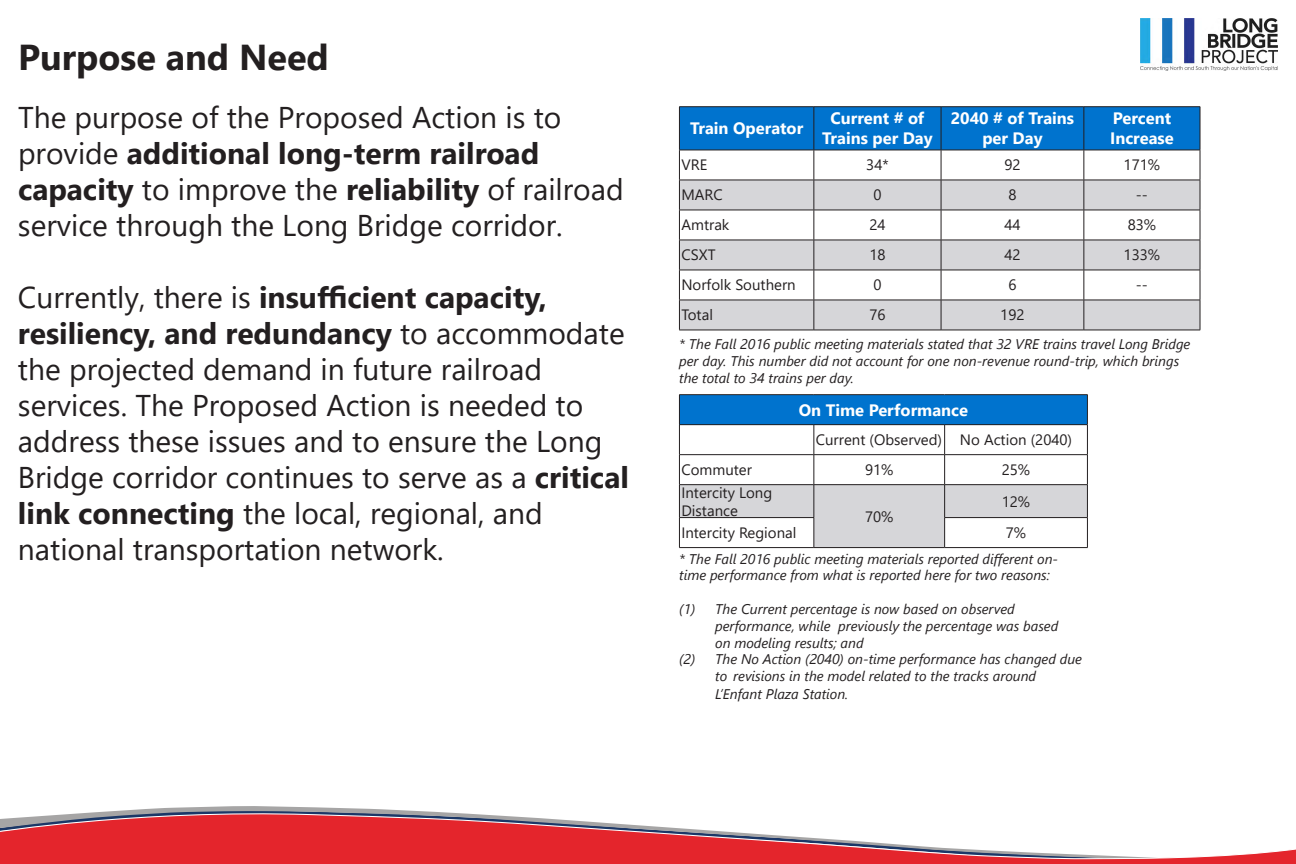
<style>
.page{position:relative;width:1296px;height:864px;background:#fff}
.page>*{position:absolute;margin:0;border:0;box-sizing:border-box;transform-origin:0 0}
.t1{font:700 36px "Segoe UI";color:#231f20}
.t2{font:30px/36px "Segoe UI";color:#231f20}
.t3{font:700 16.5px/19.8px "Segoe UI";color:#fff;text-align:center}
.t4{font:15px/18px "Segoe UI";color:#231f20}
.t5{font:italic 14px/16.8px "Segoe UI";color:#231f20}
.s1{font-weight:700}
</style>
<div class="page">
<img style="left:1140px;top:18px;width:138px;height:52px">
<svg style="left:0;top:849px;width:1296px;height:15px;background:#e63c42"></svg>
<svg style="left:0;top:806px;width:1159px;height:52px"></svg>
<div style="left:680px;top:107px;width:520px;height:43px;background:#0073ce"></div>
<svg style="left:680px;top:181px;width:520px;height:149px;fill:#d6d6d9"></svg>
<hr style="left:679px;top:106px;width:135px;height:1px;background:#231f20">
<hr style="left:679px;top:107px;width:1px;height:43px;background:#231f20">
<hr style="left:814px;top:106px;width:127px;height:1px;background:#231f20">
<hr style="left:814px;top:107px;width:1px;height:43px;background:#231f20">
<hr style="left:941px;top:106px;width:143px;height:1px;background:#231f20">
<hr style="left:941px;top:107px;width:1px;height:43px;background:#231f20">
<hr style="left:1084px;top:106px;width:116px;height:1px;background:#231f20">
<hr style="left:1084px;top:107px;width:1px;height:43px;background:#231f20">
<hr style="left:1200px;top:107px;width:1px;height:43px;background:#231f20">
<hr style="left:679px;top:150px;width:135px;height:1px;background:#231f20">
<hr style="left:679px;top:150px;width:1px;height:30px;background:#231f20">
<hr style="left:814px;top:150px;width:127px;height:1px;background:#231f20">
<hr style="left:814px;top:150px;width:1px;height:30px;background:#231f20">
<hr style="left:941px;top:150px;width:143px;height:1px;background:#231f20">
<hr style="left:941px;top:150px;width:1px;height:30px;background:#231f20">
<hr style="left:1084px;top:150px;width:116px;height:1px;background:#231f20">
<hr style="left:1084px;top:150px;width:1px;height:30px;background:#231f20">
<hr style="left:1200px;top:150px;width:1px;height:30px;background:#231f20">
<hr style="left:679px;top:180px;width:135px;height:1px;background:#231f20">
<hr style="left:679px;top:180px;width:1px;height:30px;background:#231f20">
<hr style="left:814px;top:180px;width:127px;height:1px;background:#231f20">
<hr style="left:814px;top:180px;width:1px;height:30px;background:#231f20">
<hr style="left:941px;top:180px;width:143px;height:1px;background:#231f20">
<hr style="left:941px;top:180px;width:1px;height:30px;background:#231f20">
<hr style="left:1084px;top:180px;width:116px;height:1px;background:#231f20">
<hr style="left:1084px;top:180px;width:1px;height:30px;background:#231f20">
<hr style="left:1200px;top:180px;width:1px;height:30px;background:#231f20">
<hr style="left:679px;top:210px;width:135px;height:1px;background:#231f20">
<hr style="left:679px;top:210px;width:1px;height:30px;background:#231f20">
<hr style="left:814px;top:210px;width:127px;height:1px;background:#231f20">
<hr style="left:814px;top:210px;width:1px;height:30px;background:#231f20">
<hr style="left:941px;top:210px;width:143px;height:1px;background:#231f20">
<hr style="left:941px;top:210px;width:1px;height:30px;background:#231f20">
<hr style="left:1084px;top:210px;width:116px;height:1px;background:#231f20">
<hr style="left:1084px;top:210px;width:1px;height:30px;background:#231f20">
<hr style="left:1200px;top:210px;width:1px;height:30px;background:#231f20">
<hr style="left:679px;top:240px;width:135px;height:1px;background:#231f20">
<hr style="left:679px;top:240px;width:1px;height:30px;background:#231f20">
<hr style="left:814px;top:240px;width:127px;height:1px;background:#231f20">
<hr style="left:814px;top:240px;width:1px;height:30px;background:#231f20">
<hr style="left:941px;top:240px;width:143px;height:1px;background:#231f20">
<hr style="left:941px;top:240px;width:1px;height:30px;background:#231f20">
<hr style="left:1084px;top:240px;width:116px;height:1px;background:#231f20">
<hr style="left:1084px;top:240px;width:1px;height:30px;background:#231f20">
<hr style="left:1200px;top:240px;width:1px;height:30px;background:#231f20">
<hr style="left:679px;top:270px;width:135px;height:1px;background:#231f20">
<hr style="left:679px;top:270px;width:1px;height:30px;background:#231f20">
<hr style="left:814px;top:270px;width:127px;height:1px;background:#231f20">
<hr style="left:814px;top:270px;width:1px;height:30px;background:#231f20">
<hr style="left:941px;top:270px;width:143px;height:1px;background:#231f20">
<hr style="left:941px;top:270px;width:1px;height:30px;background:#231f20">
<hr style="left:1084px;top:270px;width:116px;height:1px;background:#231f20">
<hr style="left:1084px;top:270px;width:1px;height:30px;background:#231f20">
<hr style="left:1200px;top:270px;width:1px;height:30px;background:#231f20">
<hr style="left:679px;top:300px;width:135px;height:1px;background:#231f20">
<hr style="left:679px;top:300px;width:1px;height:30px;background:#231f20">
<hr style="left:679px;top:330px;width:135px;height:1px;background:#231f20">
<hr style="left:814px;top:300px;width:127px;height:1px;background:#231f20">
<hr style="left:814px;top:300px;width:1px;height:30px;background:#231f20">
<hr style="left:814px;top:330px;width:127px;height:1px;background:#231f20">
<hr style="left:941px;top:300px;width:143px;height:1px;background:#231f20">
<hr style="left:941px;top:300px;width:1px;height:30px;background:#231f20">
<hr style="left:941px;top:330px;width:143px;height:1px;background:#231f20">
<hr style="left:1084px;top:300px;width:116px;height:1px;background:#231f20">
<hr style="left:1084px;top:300px;width:1px;height:30px;background:#231f20">
<hr style="left:1200px;top:300px;width:1px;height:30px;background:#231f20">
<hr style="left:1084px;top:330px;width:116px;height:1px;background:#231f20">
<hr style="left:679px;top:394px;width:135px;height:1px;background:#231f20">
<hr style="left:814px;top:394px;width:131px;height:1px;background:#231f20">
<hr style="left:945px;top:394px;width:143px;height:1px;background:#231f20">
<svg style="left:679px;top:395px;width:409px;height:153px"></svg>
<hr style="left:945px;top:484px;width:143px;height:1px;background:#231f20">
<h1 class="t1" style="left:18px;top:29px;width:312px">Purpose and Need</h1>
<h2 class="t2" style="left:18px;top:99px;width:607px">The purpose of the Proposed Action is to provide <span class="s1">additional long-term railroad capacity</span> to improve the <span class="s1">reliability</span> of railroad service through the Long Bridge corridor.</h2>
<p class="t2" style="left:18px;top:279px;width:613px">Currently, there is <span class="s1">insufficient capacity, resiliency, and redundancy</span> to accommodate the projected demand in future railroad services. The Proposed Action is needed to address these issues and to ensure the Long Bridge corridor continues to serve as a <span class="s1">critical link connecting</span> the local, regional, and national transportation network.</p>
<p class="t3" style="left:690px;top:118px;width:115px">Train Operator</p>
<p class="t3" style="left:822px;top:109px;width:112px">Current # of<br>Trains per Day</p>
<p class="t3" style="left:951px;top:109px;width:125px">2040 # of Trains per Day</p>
<p class="t3" style="left:1110px;top:109px;width:65px;text-align:left">Percent<br>Increase</p>
<p class="t4" style="left:681px;top:156px;width:27px">VRE</p>
<p class="t4" style="left:866px;top:156px;width:24px">34*</p>
<p class="t4" style="left:1004px;top:156px;width:18px">92</p>
<p class="t4" style="left:1124px;top:156px;width:38px">171%</p>
<p class="t4" style="left:681px;top:186px;width:43px">MARC</p>
<p class="t4" style="left:873px;top:186px;width:10px">0</p>
<p class="t4" style="left:1008px;top:186px;width:10px">8</p>
<p class="t4" style="left:1136px;top:186px;width:13px">--</p>
<p class="t4" style="left:681px;top:216px;width:49px">Amtrak</p>
<p class="t4" style="left:869px;top:216px;width:18px">24</p>
<p class="t4" style="left:1004px;top:216px;width:18px">44</p>
<p class="t4" style="left:1128px;top:216px;width:30px">83%</p>
<p class="t4" style="left:681px;top:246px;width:36px">CSXT</p>
<p class="t4" style="left:869px;top:246px;width:18px">18</p>
<p class="t4" style="left:1004px;top:246px;width:18px">42</p>
<p class="t4" style="left:1124px;top:246px;width:38px">133%</p>
<p class="t4" style="left:681px;top:276px;width:116px">Norfolk Southern</p>
<p class="t4" style="left:873px;top:276px;width:10px">0</p>
<p class="t4" style="left:1008px;top:276px;width:10px">6</p>
<p class="t4" style="left:1136px;top:276px;width:13px">--</p>
<p class="t4" style="left:681px;top:306px;width:33px">Total</p>
<p class="t4" style="left:869px;top:306px;width:18px">76</p>
<p class="t4" style="left:1000px;top:306px;width:26px">192</p>
<p class="t5" style="left:679px;top:334px;width:513px">* The Fall 2016 public meeting materials stated that 32 VRE trains travel Long Bridge per day. This number did not account for one non-revenue round-trip, which brings the total to 34 trains per day.</p>
<p class="t3" style="left:799px;top:400px;width:171px">On Time Performance</p>
<p class="t4" style="left:816px;top:431px;width:258px">Current (Observed) No Action (2040)</p>
<p class="t4" style="left:681px;top:461px;width:72px">Commuter</p>
<p class="t4" style="left:865px;top:461px;width:30px">91%</p>
<p class="t4" style="left:1002px;top:461px;width:30px">25%</p>
<p class="t4" style="left:681px;top:483px;width:92px">Intercity Long<br>Distance</p>
<p class="t4" style="left:1002px;top:492px;width:30px">12%</p>
<p class="t4" style="left:865px;top:507px;width:30px">70%</p>
<p class="t4" style="left:681px;top:523px;width:117px">Intercity Regional</p>
<p class="t4" style="left:1006px;top:523px;width:22px">7%</p>
<p class="t5" style="left:679px;top:549px;width:380px">* The Fall 2016 public meeting materials reported different on&shy;time performance from what is reported here for two reasons:</p>
<p class="t5" style="left:679px;top:599px;width:337px">(1) The Current percentage is now based on observed</p>
<p class="t5" style="left:715px;top:616px;width:345px">performance, while previously the percentage was based</p>
<p class="t5" style="left:715px;top:633px;width:150px">on modeling results; and</p>
<p class="t5" style="left:679px;top:650px;width:404px">(2) The No Action (2040) on-time performance has changed due</p>
<p class="t5" style="left:715px;top:667px;width:322px">to revisions in the model related to the tracks around</p>
<p class="t5" style="left:715px;top:685px;width:135px">L’Enfant Plaza Station.</p>
</div>
